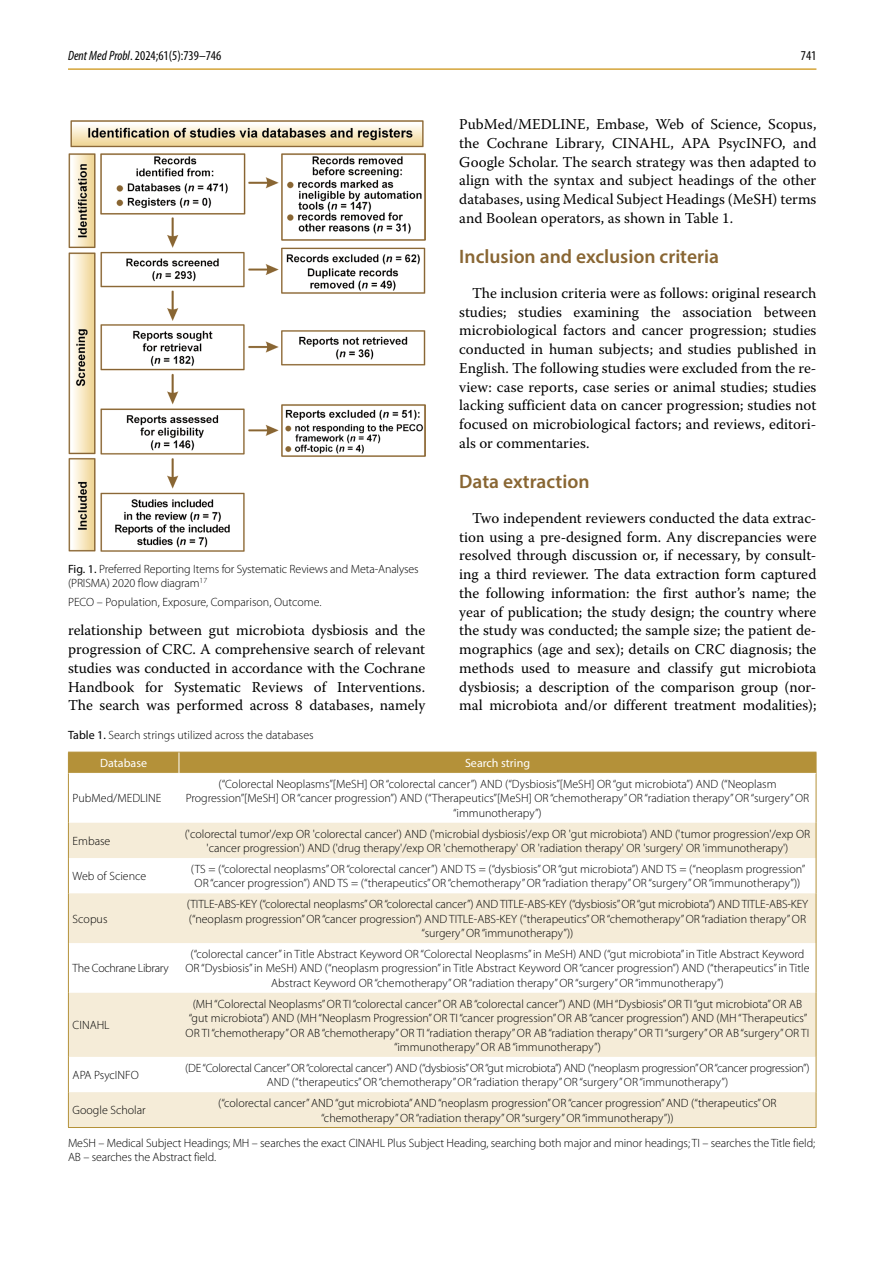
<style>
.page{position:relative;width:893px;height:1263px;background:#fff}
.page>*{position:absolute;margin:0;border:0;box-sizing:border-box;transform-origin:0 0}
.t1{font:600 19.5px "Myriad Pro";color:#896633}
.t2{font:15px/18.8px "Warnock Pro";color:#000;text-align:justify}
.t3{font:condensed 13.5px "Myriad Pro";color:#000}
.t4{font:300 12px/14.4px "Myriad Pro";color:#000;text-align:center}
.t5{font:300 12px/14.4px "Myriad Pro";letter-spacing:-.02em;color:#000;text-align:center}
.t6{font:12px "Myriad Pro";color:#fff}
.t7{font:300 12px "Myriad Pro";letter-spacing:-.025em;color:#000}
.s1{font-style:italic}
.s2{font-weight:400}
</style>
<div class="page">
<hr style="left:68px;top:68px;width:748px;height:2px;background:#d5a439">
<img style="left:68px;top:120px;width:357px;height:432px">
<svg style="left:69px;top:823px;width:747px;height:304px;fill:#f5ecd8"></svg>
<hr style="left:68px;top:773px;width:1px;height:50px;background:#b49139">
<hr style="left:816px;top:773px;width:1px;height:50px;background:#b49139">
<hr style="left:68px;top:823px;width:1px;height:35px;background:#b49139">
<hr style="left:816px;top:823px;width:1px;height:35px;background:#b49139">
<hr style="left:68px;top:858px;width:1px;height:35px;background:#b49139">
<hr style="left:816px;top:858px;width:1px;height:35px;background:#b49139">
<hr style="left:68px;top:893px;width:1px;height:50px;background:#b49139">
<hr style="left:816px;top:893px;width:1px;height:50px;background:#b49139">
<hr style="left:68px;top:943px;width:1px;height:50px;background:#b49139">
<hr style="left:816px;top:943px;width:1px;height:50px;background:#b49139">
<hr style="left:68px;top:993px;width:1px;height:64px;background:#b49139">
<hr style="left:816px;top:993px;width:1px;height:64px;background:#b49139">
<hr style="left:68px;top:1057px;width:1px;height:35px;background:#b49139">
<hr style="left:816px;top:1057px;width:1px;height:35px;background:#b49139">
<hr style="left:68px;top:1092px;width:1px;height:35px;background:#b49139">
<hr style="left:816px;top:1092px;width:1px;height:35px;background:#b49139">
<hr style="left:68px;top:1127px;width:111px;height:1px;background:#b49139">
<hr style="left:179px;top:1127px;width:637px;height:1px;background:#b49139">
<div style="left:68px;top:752px;width:749px;height:21px;background:#b49139"></div>
<p class="t3" style="left:68px;top:47px;width:155px"><span class="s1">Dent Med Probl</span>. 2024;61(5):739–746</p>
<p class="t3" style="left:801px;top:47px;width:17px">741</p>
<p class="t4" style="left:68px;top:562px;width:352px;text-align:left"><span class="s2">Fig. 1.</span> Preferred Reporting Items for Systematic Reviews and Meta-Analyses (PRISMA) 2020 flow diagram<sup>17</sup></p>
<p class="t4" style="left:68px;top:595px;width:255px">PECO – Population, Exposure, Comparison, Outcome.</p>
<p class="t2" style="left:68px;top:621px;width:359px">relationship between gut microbiota dysbiosis and the progression of CRC. A comprehensive search of relevant studies was conducted in accordance with the Cochrane Handbook for Systematic Reviews of Interventions.<br>The search was performed across 8 databases, namely</p>
<p class="t2" style="left:459px;top:114px;width:359px">PubMed/MEDLINE, Embase, Web of Science, Scopus, the Cochrane Library, CINAHL, APA PsycINFO, and Google Scholar. The search strategy was then adapted to align with the syntax and subject headings of the other databases, using Medical Subject Headings (MeSH) terms and Boolean operators, as shown in Table 1.</p>
<h1 class="t1" style="left:459px;top:244px;width:261px">Inclusion and exclusion criteria</h1>
<p class="t2" style="left:459px;top:283px;width:359px;text-indent:13px">The inclusion criteria were as follows: original research studies; studies examining the association between microbiological factors and cancer progression; studies conducted in human subjects; and studies published in English. The following studies were excluded from the re&shy;view: case reports, case series or animal studies; studies lacking sufficient data on cancer progression; studies not focused on microbiological factors; and reviews, editori&shy;als or commentaries.</p>
<h1 class="t1" style="left:459px;top:469px;width:132px">Data extraction</h1>
<p class="t2" style="left:459px;top:508px;width:359px;text-indent:13px">Two independent reviewers conducted the data extrac&shy;tion using a pre-designed form. Any discrepancies were resolved through discussion or, if necessary, by consult&shy;ing a third reviewer. The data extraction form captured the following information: the first author’s name; the year of publication; the study design; the country where the study was conducted; the sample size; the patient de&shy;mographics (age and sex); details on CRC diagnosis; the methods used to measure and classify gut microbiota dysbiosis; a description of the comparison group (nor&shy;mal microbiota and/or different treatment modalities);</p>
<p class="t4" style="left:68px;top:728px;width:247px"><span class="s2">Table 1.</span> Search strings utilized across the databases</p>
<p class="t6" style="left:100px;top:756px;width:48px">Database</p>
<p class="t6" style="left:465px;top:756px;width:67px">Search string</p>
<p class="t4" style="left:73px;top:791px;width:90px">PubMed/MEDLINE</p>
<p class="t4" style="left:186px;top:777px;width:625px">(“Colorectal Neoplasms”[MeSH] OR “colorectal cancer”) AND (“Dysbiosis”[MeSH] OR “gut microbiota”) AND (“Neoplasm<br>Progression”[MeSH] OR “cancer progression”) AND (“Therapeutics”[MeSH] OR “chemotherapy” OR “radiation therapy” OR “surgery” OR “immunotherapy”)</p>
<p class="t4" style="left:73px;top:833px;width:39px">Embase</p>
<p class="t4" style="left:185px;top:826px;width:627px">('colorectal tumor'/exp OR 'colorectal cancer') AND ('microbial dysbiosis'/exp OR 'gut microbiota') AND ('tumor progression'/exp OR 'cancer progression') AND ('drug therapy'/exp OR 'chemotherapy' OR 'radiation therapy' OR 'surgery' OR 'immunotherapy')</p>
<p class="t4" style="left:73px;top:869px;width:75px">Web of Science</p>
<p class="t4" style="left:191px;top:862px;width:616px">(TS = (“colorectal neoplasms” OR “colorectal cancer”) AND TS = (“dysbiosis” OR “gut microbiota”) AND TS = (“neoplasm progression”<br>OR “cancer progression”) AND TS = (“therapeutics” OR “chemotherapy” OR “radiation therapy” OR “surgery” OR “immunotherapy”))</p>
<p class="t4" style="left:73px;top:911px;width:36px">Scopus</p>
<p class="t4" style="left:187px;top:897px;width:623px">(TITLE-ABS-KEY (“colorectal neoplasms” OR “colorectal cancer”) AND TITLE-ABS-KEY (“dysbiosis” OR “gut microbiota”) AND TITLE-ABS-KEY (“neoplasm progression” OR “cancer progression”) AND TITLE-ABS-KEY (“therapeutics” OR “chemotherapy” OR “radiation therapy” OR “surgery” OR “immunotherapy”))</p>
<p class="t7" style="left:73px;top:961px;width:98px">The Cochrane Library</p>
<p class="t4" style="left:73px;top:1018px;width:38px">CINAHL</p>
<p class="t4" style="left:185px;top:947px;width:625px">(“colorectal cancer” in Title Abstract Keyword OR “Colorectal Neoplasms” in MeSH) AND (“gut microbiota” in Title Abstract Keyword<br>OR “Dysbiosis” in MeSH) AND (“neoplasm progression” in Title Abstract Keyword OR “cancer progression”) AND (“therapeutics” in Title<br>Abstract Keyword OR “chemotherapy” OR “radiation therapy” OR “surgery” OR “immunotherapy”)</p>
<p class="t4" style="left:186px;top:996px;width:625px">(MH “Colorectal Neoplasms” OR TI “colorectal cancer” OR AB “colorectal cancer”) AND (MH “Dysbiosis” OR TI “gut microbiota” OR AB “gut microbiota”) AND (MH “Neoplasm Progression” OR TI “cancer progression” OR AB “cancer progression”) AND (MH “Therapeutics” OR TI “chemotherapy” OR AB “chemotherapy” OR TI “radiation therapy” OR AB “radiation therapy” OR TI “surgery” OR AB “surgery” OR TI “immunotherapy” OR AB “immunotherapy”)</p>
<p class="t4" style="left:73px;top:1068px;width:68px">APA PsycINFO</p>
<p class="t5" style="left:185px;top:1060px;width:626px">(DE “Colorectal Cancer” OR “colorectal cancer”) AND (“dysbiosis” OR “gut microbiota”) AND (“neoplasm progression” OR “cancer progression”)<br>AND (“therapeutics” OR “chemotherapy” OR “radiation therapy” OR “surgery” OR “immunotherapy”)</p>
<p class="t4" style="left:73px;top:1103px;width:75px">Google Scholar</p>
<p class="t4" style="left:218px;top:1096px;width:560px">(“colorectal cancer” AND “gut microbiota” AND “neoplasm progression” OR “cancer progression” AND (“therapeutics” OR “chemotherapy” OR “radiation therapy” OR “surgery” OR “immunotherapy”))</p>
<p class="t4" style="left:68px;top:1135px;width:749px;text-align:left">MeSH – Medical Subject Headings; MH – searches the exact CINAHL Plus Subject Heading, searching both major and minor headings; TI – searches the Title field;<br>AB – searches the Abstract field.</p>
</div>
